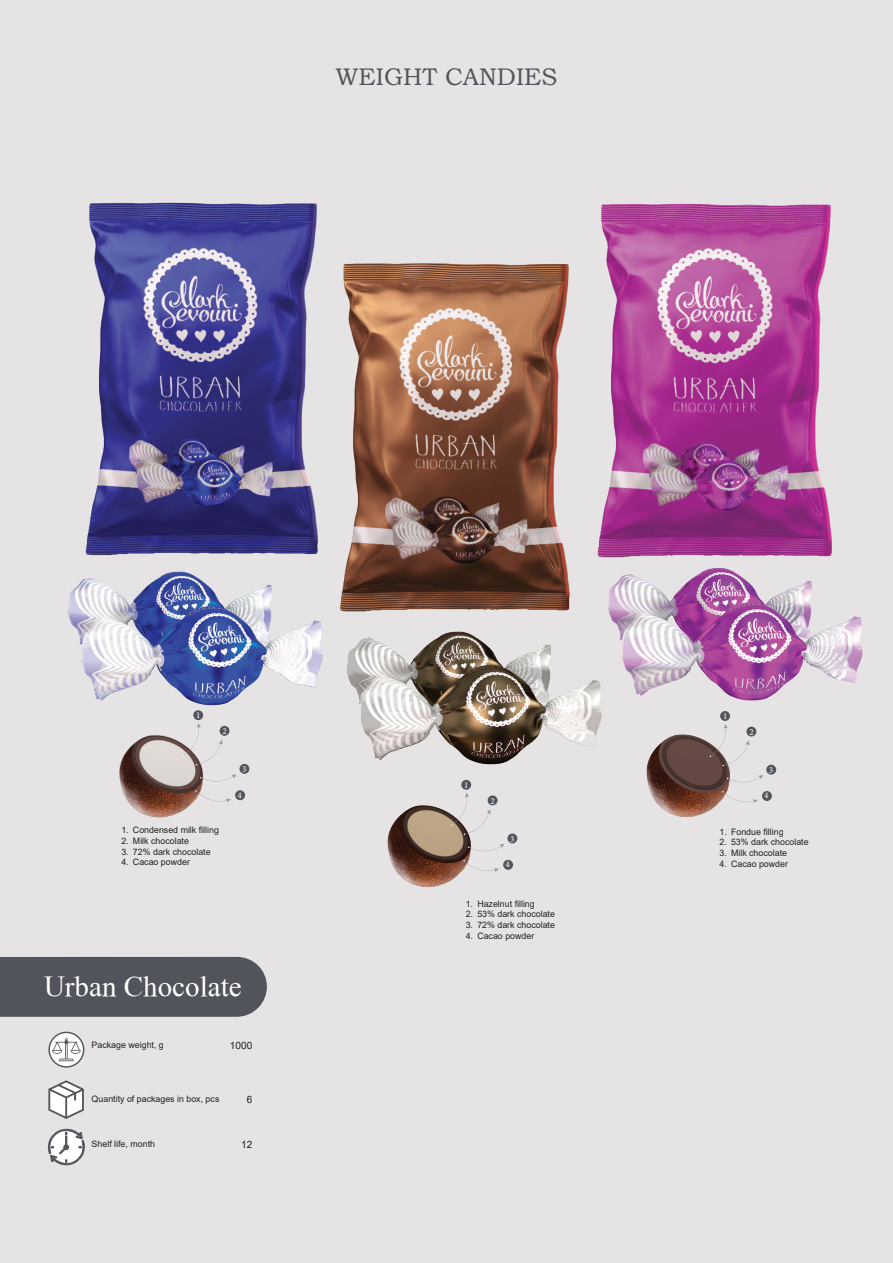
<style>
.page{position:relative;width:893px;height:1263px;background:#e5e3e4}
.page>*{position:absolute;margin:0;border:0;box-sizing:border-box;transform-origin:0 0}
.t1{font:29.1px "Times Lat Arm";color:#fff}
.t2{font:24px "Bookman Old Style";color:#51545a}
.t3{font:10.05px "Arial";color:#231f20}
.t4{font:9px "Minion Pro";color:#fff}
.t5{font:8.85px "Arial";color:#231f20}
</style>
<div class="page">
<svg style="left:48px;top:1032px;width:36px;height:35px"></svg>
<svg style="left:48px;top:1080px;width:36px;height:39px"></svg>
<svg style="left:48px;top:1128px;width:37px;height:38px"></svg>
<div style="left:0;top:957px;width:267px;height:60px;background:#52545b"></div>
<img style="left:85px;top:202px;width:233px;height:354px">
<img style="left:340px;top:263px;width:230px;height:349px">
<img style="left:597px;top:204px;width:235px;height:354px">
<img style="left:68px;top:571px;width:255px;height:145px">
<img style="left:347px;top:631px;width:255px;height:134px">
<img style="left:597px;top:568px;width:266px;height:141px">
<img style="left:119px;top:735px;width:97px;height:83px">
<img style="left:387px;top:805px;width:97px;height:83px">
<img style="left:646px;top:734px;width:97px;height:83px">
<svg style="left:183px;top:723px;width:40px;height:42px"></svg>
<svg style="left:451px;top:793px;width:40px;height:42px"></svg>
<svg style="left:710px;top:724px;width:39px;height:42px"></svg>
<svg style="left:200px;top:774px;width:36px;height:7px"></svg>
<svg style="left:468px;top:844px;width:36px;height:7px"></svg>
<svg style="left:727px;top:775px;width:36px;height:7px"></svg>
<svg style="left:195px;top:790px;width:36px;height:12px"></svg>
<svg style="left:463px;top:860px;width:36px;height:12px"></svg>
<svg style="left:722px;top:791px;width:36px;height:12px"></svg>
<div style="left:193px;top:710px;width:10px;height:10px;background:#52555b;border-radius:50%"></div>
<div style="left:461px;top:780px;width:10px;height:10px;background:#52555b;border-radius:50%"></div>
<div style="left:720px;top:711px;width:10px;height:10px;background:#52555b;border-radius:50%"></div>
<div style="left:220px;top:726px;width:10px;height:10px;background:#52555b;border-radius:50%"></div>
<div style="left:488px;top:795px;width:9px;height:10px;background:#52555b;border-radius:50%"></div>
<div style="left:746px;top:727px;width:10px;height:9px;background:#52555b;border-radius:50%"></div>
<div style="left:239px;top:764px;width:10px;height:10px;background:#52555b;border-radius:50%"></div>
<div style="left:507px;top:833px;width:10px;height:10px;background:#52555b;border-radius:50%"></div>
<div style="left:766px;top:765px;width:10px;height:10px;background:#52555b;border-radius:50%"></div>
<div style="left:235px;top:790px;width:10px;height:10px;background:#52555b;border-radius:50%"></div>
<div style="left:503px;top:860px;width:10px;height:10px;background:#52555b;border-radius:50%"></div>
<div style="left:762px;top:791px;width:10px;height:10px;background:#52555b;border-radius:50%"></div>
<p class="t2" style="left:336px;top:61px;width:223px">WEIGHT CANDIES</p>
<p class="t4" style="left:196px;top:709px;width:6px">1</p>
<p class="t4" style="left:223px;top:725px;width:6px">2</p>
<p class="t5" style="left:121px;top:824px;width:99px">1. Condensed milk filling</p>
<p class="t5" style="left:121px;top:835px;width:69px">2. Milk chocolate</p>
<p class="t5" style="left:121px;top:845px;width:91px">3. 72% dark chocolate</p>
<p class="t5" style="left:121px;top:856px;width:70px">4. Cacao powder</p>
<p class="t4" style="left:242px;top:763px;width:6px">3</p>
<p class="t4" style="left:237px;top:789px;width:6px">4</p>
<p class="t1" style="left:44px;top:970px;width:199px">Urban Chocolate</p>
<p class="t5" style="left:92px;top:1039px;width:74px">Package weight, g</p>
<p class="t3" style="left:230px;top:1039px;width:24px">1000</p>
<p class="t5" style="left:92px;top:1092px;width:129px">Quantity of packages in box, pcs</p>
<p class="t3" style="left:247px;top:1092px;width:7px">6</p>
<p class="t5" style="left:92px;top:1138px;width:65px">Shelf life, month</p>
<p class="t3" style="left:241px;top:1137px;width:13px">12</p>
<p class="t4" style="left:464px;top:779px;width:6px">1</p>
<p class="t4" style="left:491px;top:795px;width:6px">2</p>
<p class="t4" style="left:510px;top:833px;width:6px">3</p>
<p class="t4" style="left:505px;top:858px;width:6px">4</p>
<p class="t5" style="left:466px;top:897px;width:71px">1. Hazelnut filling</p>
<p class="t5" style="left:466px;top:908px;width:91px">2. 53% dark chocolate</p>
<p class="t5" style="left:466px;top:919px;width:91px">3. 72% dark chocolate</p>
<p class="t5" style="left:466px;top:929px;width:70px">4. Cacao powder</p>
<p class="t4" style="left:723px;top:710px;width:6px">1</p>
<p class="t4" style="left:749px;top:726px;width:6px">2</p>
<p class="t4" style="left:769px;top:764px;width:6px">3</p>
<p class="t4" style="left:764px;top:789px;width:6px">4</p>
<p class="t5" style="left:719px;top:825px;width:66px">1. Fondue filling</p>
<p class="t5" style="left:719px;top:836px;width:91px">2. 53% dark chocolate</p>
<p class="t5" style="left:719px;top:847px;width:69px">3. Milk chocolate</p>
<p class="t5" style="left:719px;top:857px;width:70px">4. Cacao powder</p>
</div>
